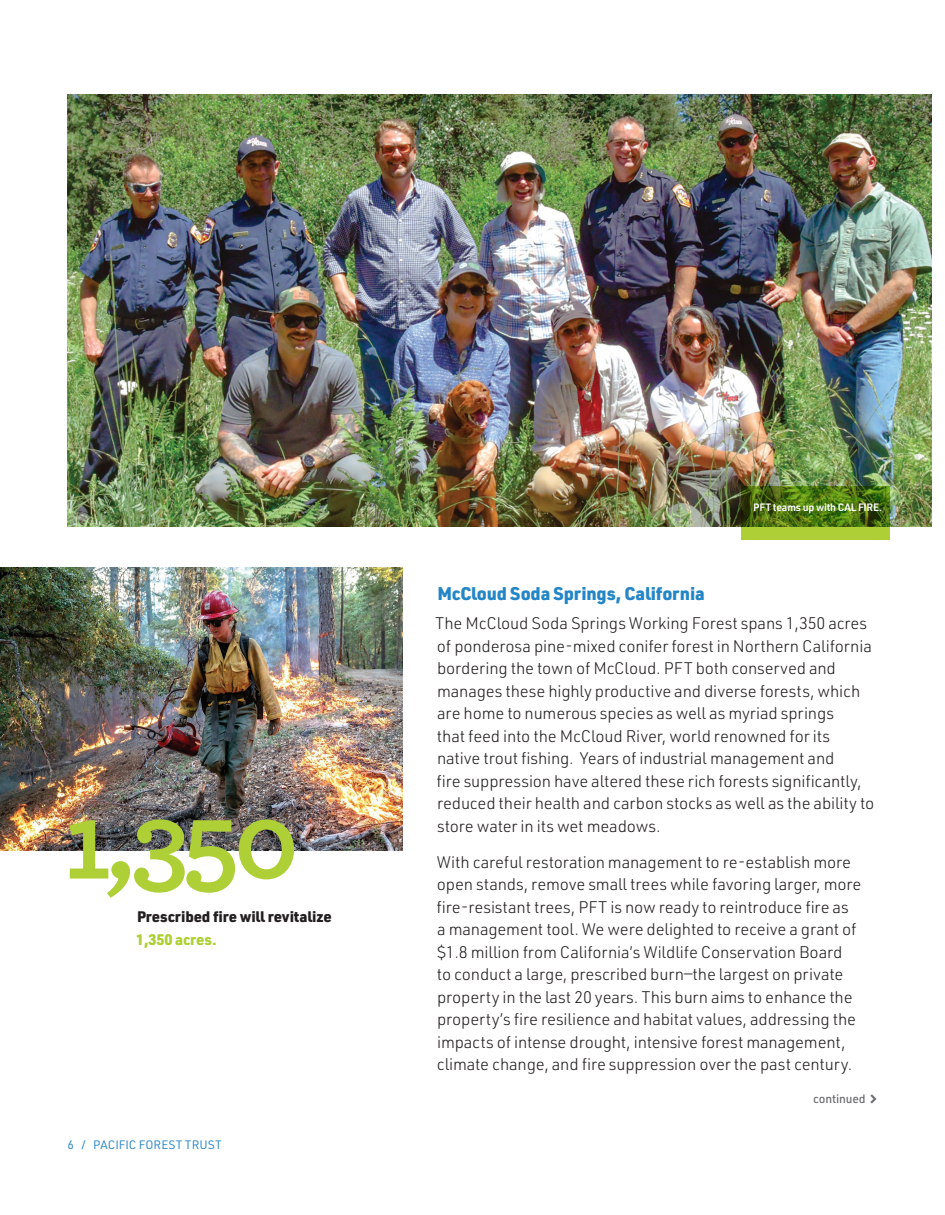
<style>
.page{position:relative;width:945px;height:1215px;background:#fff}
.page>*{position:absolute;margin:0;border:0;box-sizing:border-box;transform-origin:0 0}
.t1{font:700 111px "Archer";color:#aed036}
.t2{font:900 18px "URWDIN";letter-spacing:-.01em;color:#2486c7}
.t3{font:300 16.5px/22.5px "URWDIN";letter-spacing:-.01em;color:#231f20}
.t4{font:900 15px "URWDIN";letter-spacing:-.01em;color:#231f20}
.t5{font:900 15px "URWDIN";letter-spacing:-.01em;color:#aed036}
.t6{font:12px "URWDIN";color:#2b88c8}
.t7{font:500 12px "URWDIN";letter-spacing:-.01em;color:#6c6d70}
.t8{font:600 10.5px "URWDIN";letter-spacing:-.02em;color:#fff}
.s1{font-family:"Click Bits Arrows 2";font-weight:400}
</style>
<div class="page">
<img style="left:68px;top:94px;width:864px;height:432px">
<img style="left:0;top:568px;width:402px;height:282px">
<svg style="left:741px;top:486px;width:149px;height:54px"></svg>
<h1 class="t1" style="left:63px;top:754px;width:237px">1,350</h1>
<p class="t4" style="left:137px;top:907px;width:196px">Prescribed fire will revitalize</p>
<p class="t5" style="left:136px;top:929px;width:82px">1,350 acres.</p>
<p class="t6" style="left:68px;top:1137px;width:156px">6 / PACIFIC FOREST TRUST</p>
<p class="t8" style="left:753px;top:500px;width:131px">PFT teams up with CAL FIRE.</p>
<p class="t2" style="left:437px;top:581px;width:269px">McCloud Soda Springs, California</p>
<p class="t3" style="left:435px;top:612px;width:441px">The McCloud Soda Springs Working Forest spans 1,350 acres of ponderosa pine-mixed conifer forest in Northern California bordering the town of McCloud. PFT both conserved and manages these highly productive and diverse forests, which are home to numerous species as well as myriad springs<br>that feed into the McCloud River, world renowned for its native trout fishing. Years of industrial management and<br>fire suppression have altered these rich forests significantly, reduced their health and carbon stocks as well as the ability to store water in its wet meadows.</p>
<p class="t3" style="left:437px;top:850px;width:426px">With careful restoration management to re-establish more open stands, remove small trees while favoring larger, more fire-resistant trees, PFT is now ready to reintroduce fire as a management tool. We were delighted to receive a grant of $1.8 million from California’s Wildlife Conservation Board<br>to conduct a large, prescribed burn—the largest on private property in the last 20 years. This burn aims to enhance the property’s fire resilience and habitat values, addressing the impacts of intense drought, intensive forest management, climate change, and fire suppression over the past century.</p>
<p class="t7" style="left:813px;top:1090px;width:66px">continued <span class="s1">7</span></p>
</div>
